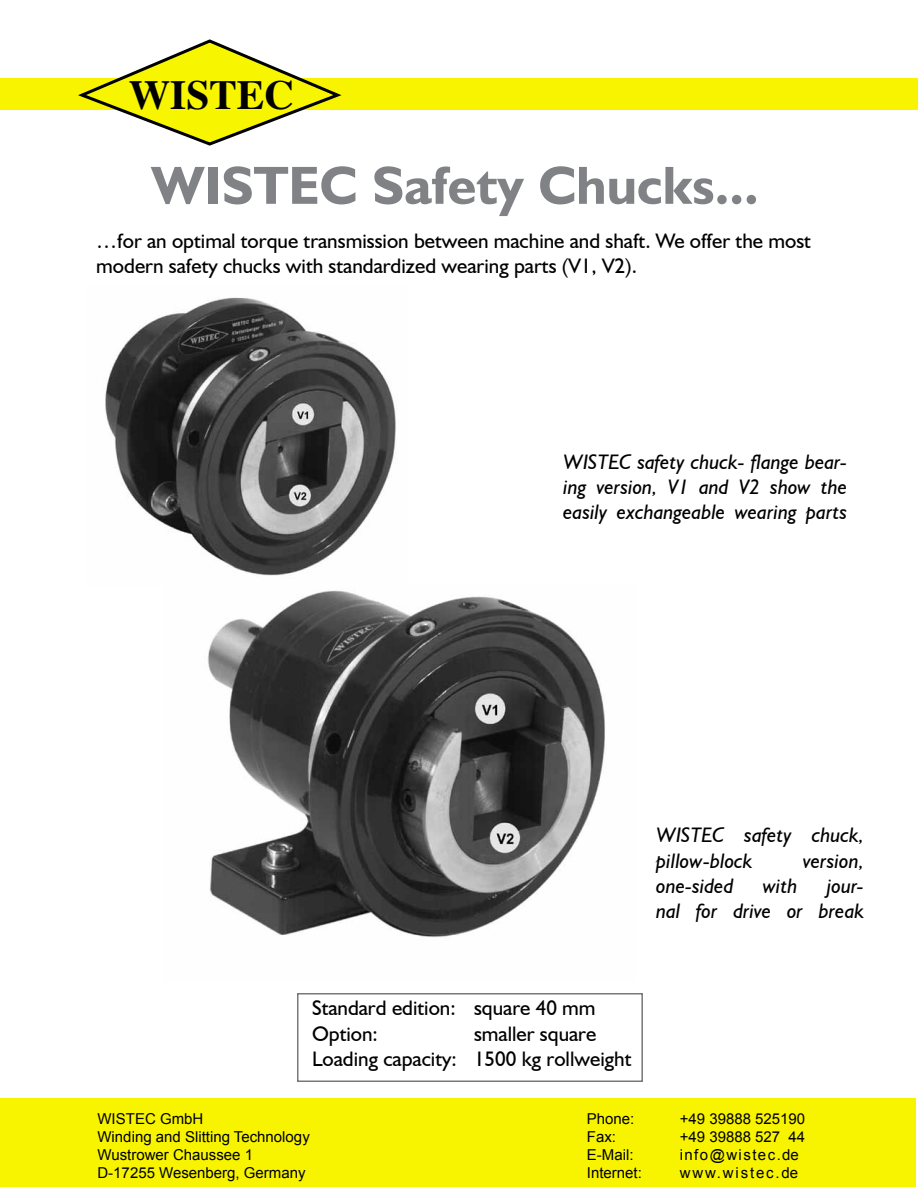
<style>
.page{position:relative;width:918px;height:1188px;background:#fff}
.page>*{position:absolute;margin:0;border:0;box-sizing:border-box;transform-origin:0 0}
.t1{font:700 54px "Humanist 521 BT";color:#808285}
.t2{font:700 41.4px "Times";color:#000}
.t3{font:21px/25.2px "Humanist 521 BT";color:#000}
.t4{font:italic 21px/25.2px "Humanist 521 BT";color:#000;text-align:justify}
.t5{font:15px/18px "Arial";color:#000}
</style>
<div class="page">
<div style="left:0;top:79px;width:918px;height:31px;background:#f8f400"></div>
<svg style="left:74px;top:39px;width:267px;height:107px"></svg>
<img style="left:207px;top:590px;width:398px;height:347px">
<img style="left:105px;top:297px;width:291px;height:279px">
<div style="left:0;top:1098px;width:916px;height:89px;background:#f8f400"></div>
<div style="left:297px;top:993px;width:346px;height:89px;border:2px solid #77787b"></div>
<h2 class="t2" style="left:129px;top:55px;width:167px">WISTEC</h2>
<h1 class="t1" style="left:151px;top:152px;width:609px">WISTEC Safety Chucks...</h1>
<p class="t3" style="left:96px;top:228px;width:716px">…for an optimal torque transmission between machine and shaft. We offer the most modern safety chucks with standardized wearing parts (V1, V2).</p>
<p class="t4" style="left:563px;top:449px;width:286px">WISTEC safety chuck- flange bear&shy;ing version, V1 and V2 show the easily exchangeable wearing parts</p>
<p class="t4" style="left:656px;top:822px;width:209px">WISTEC safety chuck, pillow-block</p>
<p class="t4" style="left:803px;top:847px;width:62px">version,</p>
<p class="t4" style="left:656px;top:873px;width:79px">one-sided</p>
<p class="t4" style="left:763px;top:873px;width:36px">with</p>
<p class="t4" style="left:656px;top:873px;width:209px;text-align:right">jour-<br>nal for drive or break</p>
<p class="t3" style="left:312px;top:995px;width:285px">Standard edition: square 40 mm<br>Option:</p>
<p class="t3" style="left:312px;top:1020px;width:321px;text-indent:162px">smaller square<br>Loading capacity: 1500 kg rollweight</p>
<p class="t5" style="left:98px;top:1110px;width:214px">WISTEC GmbH<br>Winding and Slitting Technology<br>Wustrower Chaussee 1<br>D-17255 Wesenberg, Germany</p>
<p class="t5" style="left:587px;top:1110px;width:57px">Phone:<br>Fax:<br>E-Mail:<br>Internet:</p>
<p class="t5" style="left:680px;top:1110px;width:127px">+49 39888 525190 +49 39888 527 44 info@wistec.de www.wistec.de</p>
</div>
